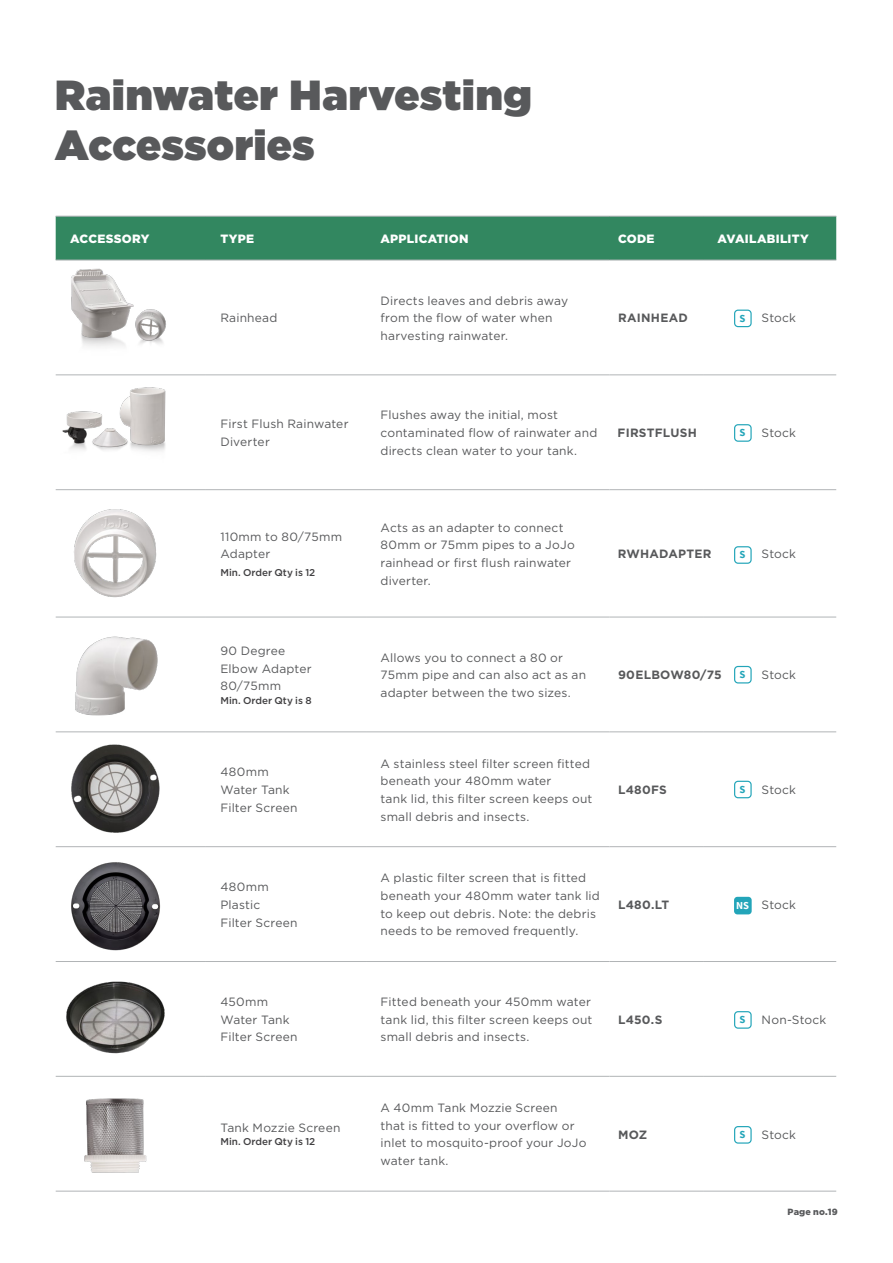
<style>
.page{position:relative;width:893px;height:1263px;background:#fff}
.page>*{position:absolute;margin:0;border:0;box-sizing:border-box;transform-origin:0 0}
.t1{font:900 42px/50.4px "Gotham";letter-spacing:.015em;color:#58595b}
.t2{font:12px/17.7px "Gotham";letter-spacing:.015em;color:#58595b}
.t3{font:700 12px "Gotham";letter-spacing:.02em;color:#58595b}
.t4{font:900 12px "Gotham";letter-spacing:.02em;color:#fff}
.t5{font:700 10.65px "Source Sans Pro";color:#23a5b9}
.t6{font:700 10.65px "Source Sans Pro";color:#fff}
.t7{font:500 9.9px "Gotham";letter-spacing:-.005em;color:#414042}
.t8{font:900 9px "Gotham";letter-spacing:.02em;color:#58595b}
</style>
<div class="page">
<div style="left:56px;top:217px;width:780px;height:43px;background:#328760"></div>
<hr style="left:56px;top:216px;width:150px;height:1px;background:#b1b4b6">
<hr style="left:206px;top:216px;width:160px;height:1px;background:#b1b4b6">
<hr style="left:366px;top:216px;width:243px;height:1px;background:#b1b4b6">
<hr style="left:609px;top:216px;width:94px;height:1px;background:#b1b4b6">
<hr style="left:703px;top:216px;width:133px;height:1px;background:#b1b4b6">
<hr style="left:56px;top:260px;width:150px;height:1px;background:#b1b4b6">
<hr style="left:206px;top:260px;width:160px;height:1px;background:#b1b4b6">
<hr style="left:366px;top:260px;width:243px;height:1px;background:#b1b4b6">
<hr style="left:609px;top:260px;width:94px;height:1px;background:#b1b4b6">
<hr style="left:703px;top:260px;width:133px;height:1px;background:#b1b4b6">
<hr style="left:56px;top:375px;width:150px;height:1px;background:#b1b4b6">
<hr style="left:206px;top:375px;width:160px;height:1px;background:#b1b4b6">
<hr style="left:366px;top:375px;width:243px;height:1px;background:#b1b4b6">
<hr style="left:609px;top:375px;width:94px;height:1px;background:#b1b4b6">
<hr style="left:703px;top:375px;width:133px;height:1px;background:#b1b4b6">
<hr style="left:56px;top:489px;width:150px;height:1px;background:#b1b4b6">
<hr style="left:206px;top:489px;width:160px;height:1px;background:#b1b4b6">
<hr style="left:366px;top:489px;width:243px;height:1px;background:#b1b4b6">
<hr style="left:609px;top:489px;width:94px;height:1px;background:#b1b4b6">
<hr style="left:703px;top:489px;width:133px;height:1px;background:#b1b4b6">
<hr style="left:56px;top:617px;width:150px;height:1px;background:#b1b4b6">
<hr style="left:206px;top:617px;width:160px;height:1px;background:#b1b4b6">
<hr style="left:366px;top:617px;width:243px;height:1px;background:#b1b4b6">
<hr style="left:609px;top:617px;width:94px;height:1px;background:#b1b4b6">
<hr style="left:703px;top:617px;width:133px;height:1px;background:#b1b4b6">
<hr style="left:56px;top:732px;width:150px;height:1px;background:#b1b4b6">
<hr style="left:206px;top:732px;width:160px;height:1px;background:#b1b4b6">
<hr style="left:366px;top:732px;width:243px;height:1px;background:#b1b4b6">
<hr style="left:609px;top:732px;width:94px;height:1px;background:#b1b4b6">
<hr style="left:703px;top:732px;width:133px;height:1px;background:#b1b4b6">
<hr style="left:56px;top:846px;width:150px;height:1px;background:#b1b4b6">
<hr style="left:206px;top:846px;width:160px;height:1px;background:#b1b4b6">
<hr style="left:366px;top:846px;width:243px;height:1px;background:#b1b4b6">
<hr style="left:609px;top:846px;width:94px;height:1px;background:#b1b4b6">
<hr style="left:703px;top:846px;width:133px;height:1px;background:#b1b4b6">
<hr style="left:56px;top:961px;width:150px;height:1px;background:#b1b4b6">
<hr style="left:206px;top:961px;width:160px;height:1px;background:#b1b4b6">
<hr style="left:366px;top:961px;width:243px;height:1px;background:#b1b4b6">
<hr style="left:609px;top:961px;width:94px;height:1px;background:#b1b4b6">
<hr style="left:703px;top:961px;width:133px;height:1px;background:#b1b4b6">
<hr style="left:56px;top:1076px;width:150px;height:1px;background:#b1b4b6">
<hr style="left:206px;top:1076px;width:160px;height:1px;background:#b1b4b6">
<hr style="left:366px;top:1076px;width:243px;height:1px;background:#b1b4b6">
<hr style="left:609px;top:1076px;width:94px;height:1px;background:#b1b4b6">
<hr style="left:703px;top:1076px;width:133px;height:1px;background:#b1b4b6">
<hr style="left:56px;top:1191px;width:150px;height:1px;background:#b1b4b6">
<hr style="left:206px;top:1191px;width:160px;height:1px;background:#b1b4b6">
<hr style="left:366px;top:1191px;width:243px;height:1px;background:#b1b4b6">
<hr style="left:609px;top:1191px;width:94px;height:1px;background:#b1b4b6">
<hr style="left:703px;top:1191px;width:133px;height:1px;background:#b1b4b6">
<img style="left:71px;top:744px;width:89px;height:89px">
<img style="left:66px;top:981px;width:99px;height:73px">
<img style="left:84px;top:1099px;width:63px;height:74px">
<div style="left:734px;top:897px;width:18px;height:17px;background:#23a5b9;border-radius:3px"></div>
<div style="left:734px;top:781px;width:18px;height:17px;border:1px solid #23a5b9;border-radius:3px"></div>
<div style="left:734px;top:1126px;width:18px;height:18px;border:1px solid #23a5b9;border-radius:3px"></div>
<div style="left:734px;top:666px;width:18px;height:17px;border:1px solid #23a5b9;border-radius:3px"></div>
<div style="left:734px;top:546px;width:18px;height:18px;border:1px solid #23a5b9;border-radius:3px"></div>
<div style="left:734px;top:310px;width:18px;height:17px;border:1px solid #23a5b9;border-radius:3px"></div>
<div style="left:734px;top:424px;width:18px;height:18px;border:1px solid #23a5b9;border-radius:3px"></div>
<img style="left:74px;top:509px;width:83px;height:88px">
<img style="left:75px;top:636px;width:82px;height:80px">
<div style="left:734px;top:1011px;width:18px;height:18px;border:1px solid #23a5b9;border-radius:3px"></div>
<img style="left:71px;top:862px;width:90px;height:89px">
<img style="left:62px;top:387px;width:104px;height:64px">
<img style="left:71px;top:268px;width:95px;height:79px">
<h1 class="t1" style="left:55px;top:69px;width:478px">Rainwater Harvesting<br>Accessories</h1>
<p class="t4" style="left:70px;top:230px;width:81px">ACCESSORY</p>
<p class="t4" style="left:220px;top:230px;width:35px">TYPE</p>
<p class="t4" style="left:381px;top:230px;width:89px">APPLICATION</p>
<p class="t4" style="left:618px;top:230px;width:38px">CODE</p>
<p class="t4" style="left:717px;top:230px;width:93px">AVAILABILITY</p>
<p class="t2" style="left:220px;top:309px;width:58px">Rainhead</p>
<p class="t2" style="left:381px;top:291px;width:189px">Directs leaves and debris away from the flow of water when harvesting rainwater.</p>
<p class="t3" style="left:618px;top:310px;width:71px">RAINHEAD</p>
<p class="t2" style="left:762px;top:309px;width:36px">Stock</p>
<p class="t5" style="left:739px;top:311px;width:7px">S</p>
<p class="t2" style="left:220px;top:415px;width:130px">First Flush Rainwater<br>Diverter</p>
<p class="t2" style="left:381px;top:406px;width:218px">Flushes away the initial, most contaminated flow of rainwater and directs clean water to your tank.</p>
<p class="t3" style="left:618px;top:425px;width:81px">FIRSTFLUSH</p>
<p class="t5" style="left:739px;top:426px;width:7px">S</p>
<p class="t2" style="left:762px;top:424px;width:36px">Stock</p>
<p class="t2" style="left:220px;top:527px;width:123px">110mm to 80/75mm<br>Adapter</p>
<p class="t7" style="left:220px;top:566px;width:96px">Min. Order Qty is 12</p>
<p class="t2" style="left:380px;top:518px;width:196px">Acts as an adapter to connect<br>80mm or 75mm pipes to a JoJo rainhead or first flush rainwater diverter.</p>
<p class="t3" style="left:618px;top:546px;width:95px">RWHADAPTER</p>
<p class="t5" style="left:739px;top:548px;width:7px">S</p>
<p class="t2" style="left:762px;top:545px;width:36px">Stock</p>
<p class="t2" style="left:220px;top:641px;width:93px">90 Degree<br>Elbow Adapter<br>80/75mm</p>
<p class="t7" style="left:220px;top:694px;width:93px">Min. Order Qty is 8</p>
<p class="t2" style="left:380px;top:648px;width:207px">Allows you to connect a 80 or<br>75mm pipe and can also act as an adapter between the two sizes.</p>
<p class="t3" style="left:618px;top:667px;width:105px">90ELBOW80/75</p>
<p class="t5" style="left:739px;top:667px;width:7px">S</p>
<p class="t2" style="left:762px;top:666px;width:36px">Stock</p>
<p class="t2" style="left:220px;top:763px;width:79px">480mm<br>Water Tank<br>Filter Screen</p>
<p class="t2" style="left:380px;top:754px;width:213px">A stainless steel filter screen fitted beneath your 480mm water<br>tank lid, this filter screen keeps out small debris and insects.</p>
<p class="t3" style="left:618px;top:782px;width:50px">L480FS</p>
<p class="t2" style="left:762px;top:781px;width:36px">Stock</p>
<p class="t5" style="left:739px;top:782px;width:7px">S</p>
<p class="t2" style="left:220px;top:878px;width:79px">480mm<br>Plastic<br>Filter Screen</p>
<p class="t2" style="left:380px;top:869px;width:221px">A plastic filter screen that is fitted beneath your 480mm water tank lid to keep out debris. Note: the debris needs to be removed frequently.</p>
<p class="t3" style="left:618px;top:897px;width:53px">L480.LT</p>
<p class="t2" style="left:762px;top:895px;width:36px">Stock</p>
<p class="t6" style="left:736px;top:898px;width:14px">NS</p>
<p class="t2" style="left:220px;top:993px;width:79px">450mm<br>Water Tank<br>Filter Screen</p>
<p class="t2" style="left:380px;top:993px;width:213px">Fitted beneath your 450mm water tank lid, this filter screen keeps out small debris and insects.</p>
<p class="t3" style="left:618px;top:1011px;width:46px">L450.S</p>
<p class="t2" style="left:762px;top:1010px;width:66px">Non-Stock</p>
<p class="t5" style="left:739px;top:1012px;width:7px">S</p>
<p class="t2" style="left:220px;top:1118px;width:121px">Tank Mozzie Screen</p>
<p class="t7" style="left:220px;top:1135px;width:96px">Min. Order Qty is 12</p>
<p class="t2" style="left:380px;top:1099px;width:208px">A 40mm Tank Mozzie Screen<br>that is fitted to your overflow or inlet to mosquito-proof your JoJo water tank.</p>
<p class="t3" style="left:618px;top:1126px;width:31px">MOZ</p>
<p class="t2" style="left:762px;top:1125px;width:36px">Stock</p>
<p class="t5" style="left:739px;top:1127px;width:7px">S</p>
<p class="t8" style="left:788px;top:1205px;width:52px">Page no.19</p>
</div>
